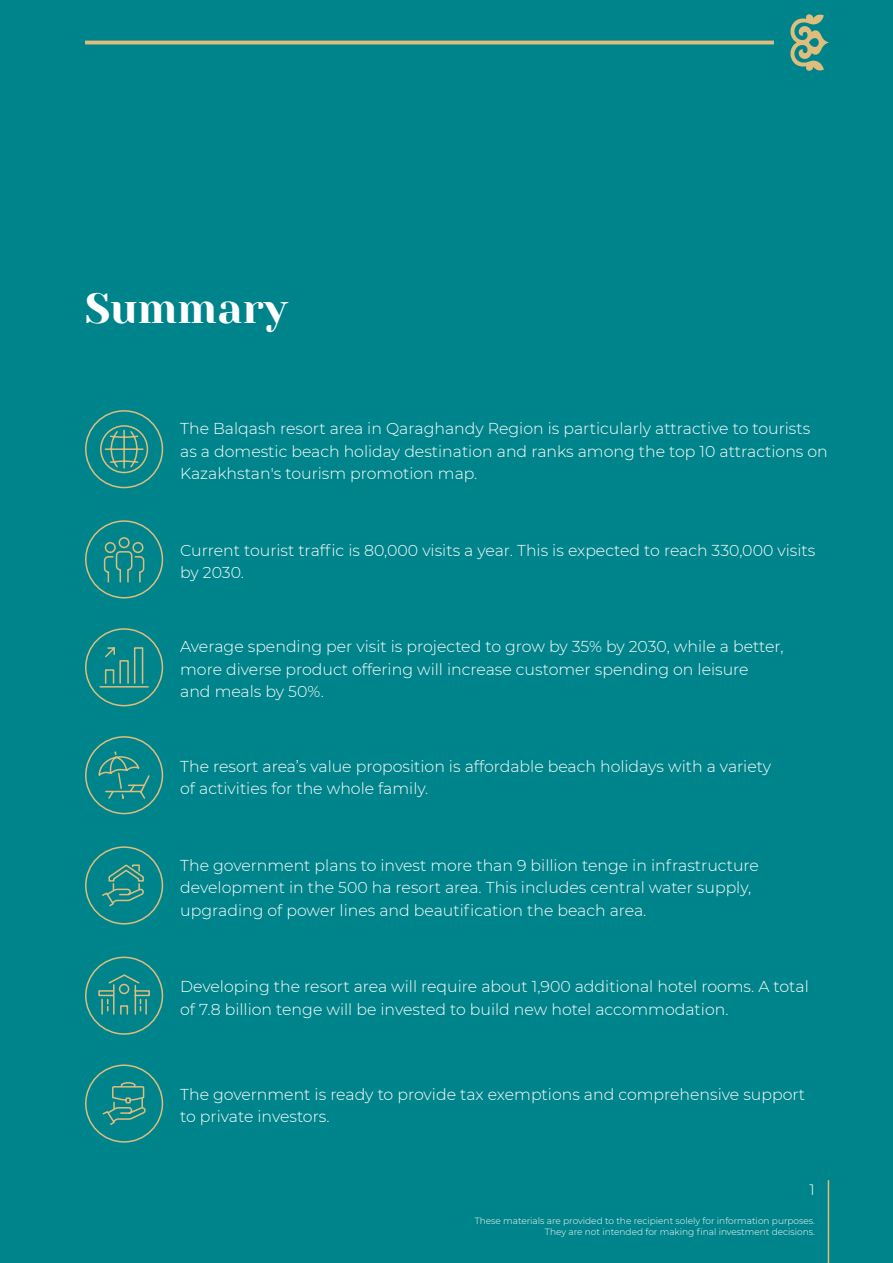
<style>
.page{position:relative;width:893px;height:1263px;background:#00848b}
.page>*{position:absolute;margin:0;border:0;box-sizing:border-box;transform-origin:0 0}
.t1{font:42px "Yeseva One";color:#fff}
.t2{font:300 15.75px/22.5px "Montserrat";color:#fff}
.t3{font:300 15px "Montserrat";color:#fff}
.t4{font:300 9px/10.8px "Montserrat";color:#fff;text-align:right}
</style>
<div class="page">
<hr style="left:828px;top:1180px;width:1px;height:83px;background:#dfbe7d">
<div style="left:85px;top:410px;width:78px;height:78px;border:2px solid #dfbe7d;border-radius:50%"></div>
<svg style="left:100px;top:425px;width:49px;height:49px"></svg>
<div style="left:85px;top:520px;width:78px;height:78px;border:2px solid #dfbe7d;border-radius:50%"></div>
<svg style="left:103px;top:537px;width:42px;height:46px"></svg>
<div style="left:85px;top:1064px;width:78px;height:79px;border:2px solid #dfbe7d;border-radius:50%"></div>
<svg style="left:102px;top:1082px;width:44px;height:43px"></svg>
<div style="left:85px;top:736px;width:78px;height:78px;border:2px solid #dfbe7d;border-radius:50%"></div>
<svg style="left:98px;top:751px;width:52px;height:48px"></svg>
<div style="left:85px;top:628px;width:78px;height:78px;border:2px solid #dfbe7d;border-radius:50%"></div>
<svg style="left:99px;top:647px;width:50px;height:41px"></svg>
<div style="left:85px;top:846px;width:78px;height:78px;border:2px solid #dfbe7d;border-radius:50%"></div>
<svg style="left:102px;top:864px;width:42px;height:43px"></svg>
<div style="left:85px;top:956px;width:78px;height:79px;border:2px solid #dfbe7d;border-radius:50%"></div>
<div style="left:98px;top:990px;width:16px;height:6px;border:2px solid #dfbe7d"></div>
<div style="left:134px;top:990px;width:16px;height:6px;border:2px solid #dfbe7d"></div>
<svg style="left:101px;top:974px;width:46px;height:41px"></svg>
<svg style="left:790px;top:14px;width:39px;height:57px"></svg>
<hr style="left:85px;top:41px;width:689px;height:3px;background:#dfbe7d">
<h1 class="t1" style="left:85px;top:277px;width:204px">Summary</h1>
<p class="t2" style="left:180px;top:417px;width:649px">The Balqash resort area in Qaraghandy Region is particularly attractive to tourists as a domestic beach holiday destination and ranks among the top 10 attractions on<br>Kazakhstan's tourism promotion map.</p>
<p class="t2" style="left:180px;top:538px;width:637px">Current tourist traffic is 80,000 visits a year. This is expected to reach 330,000 visits by 2030.</p>
<p class="t2" style="left:180px;top:635px;width:605px">Average spending per visit is projected to grow by 35% by 2030, while a better, more diverse product offering will increase customer spending on leisure<br>and meals by 50%.</p>
<p class="t2" style="left:180px;top:754px;width:592px">The resort area’s value proposition is affordable beach holidays with a variety of activities for the whole family.</p>
<p class="t2" style="left:180px;top:853px;width:580px">The government plans to invest more than 9 billion tenge in infrastructure development in the 500 ha resort area. This includes central water supply, upgrading of power lines and beautification the beach area.</p>
<p class="t2" style="left:180px;top:975px;width:630px">Developing the resort area will require about 1,900 additional hotel rooms. A total of 7.8 billion tenge will be invested to build new hotel accommodation.</p>
<p class="t2" style="left:180px;top:1082px;width:626px">The government is ready to provide tax exemptions and comprehensive support to private investors.</p>
<p class="t3" style="left:810px;top:1179px;width:7px">1</p>
<p class="t4" style="left:475px;top:1215px;width:342px">These materials are provided to the recipient solely for information purposes.<br>They are not intended for making final investment decisions.</p>
</div>
